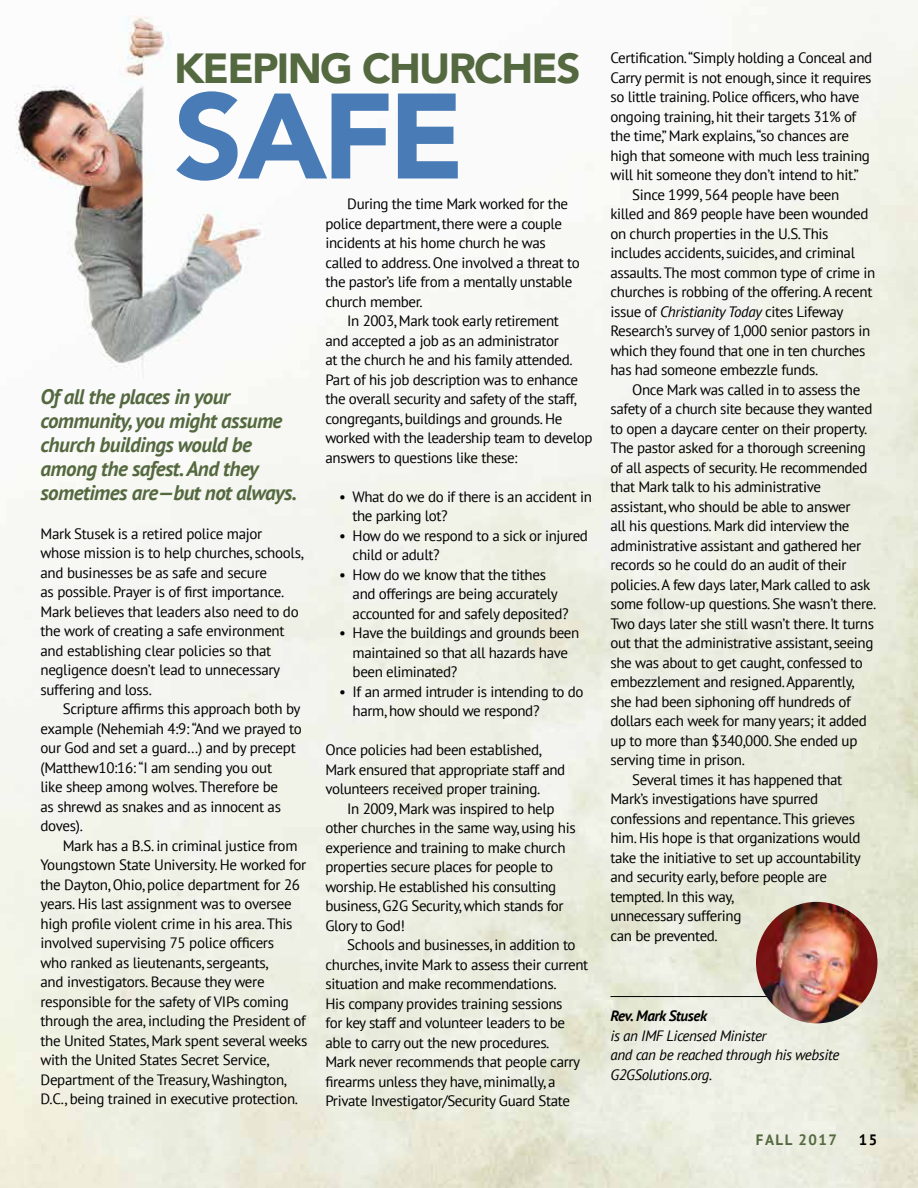
<style>
.page{position:relative;width:918px;height:1188px;background:#fff}
.page>*{position:absolute;margin:0;border:0;box-sizing:border-box;transform-origin:0 0}
.t1{font:900 120px "Avenir";color:#497cb6}
.t2{font:900 42px "Avenir";letter-spacing:-.04em;color:#556940}
.t3{font:italic 700 21px/24px "PT Sans";letter-spacing:-.025em;color:#556940}
.t4{font:15px/19.5px "PT Sans";letter-spacing:-.025em;color:#000}
.t5{font:italic 15px/19.5px "PT Sans";letter-spacing:-.025em;color:#000}
.t6{font:italic 700 15px "PT Sans";letter-spacing:-.025em;color:#000}
.t7{font:700 15px "PT Sans";letter-spacing:.1em;color:#556940}
.t8{font:700 15px "PT Sans";color:#000}
.s1{font-style:italic}
</style>
<div class="page">
<img style="left:0;top:0;width:918px;height:1188px">
<hr style="left:610px;top:996px;width:169px;height:1px;background:#000">
<img style="left:756px;top:902px;width:122px;height:121px;border-radius:61px">
<h2 class="t2" style="left:174px;top:32px;width:408px">KEEPING CHURCHES</h2>
<h1 class="t1" style="left:174px;top:34px;width:292px">SAFE</h1>
<h3 class="t3" style="left:40px;top:384px;width:258px">Of all the places in your community, you might assume church buildings would be among the safest. And they sometimes are—but not always.</h3>
<p class="t4" style="left:40px;top:523px;width:265px">Mark Stusek is a retired police major whose mission is to help churches, schools, and businesses be as safe and secure<br>as possible. Prayer is of first importance.<br>Mark believes that leaders also need to do the work of creating a safe environment and establishing clear policies so that negligence doesn’t lead to unnecessary suffering and loss.</p>
<p class="t4" style="left:40px;top:699px;width:263px;text-indent:22px">Scripture affirms this approach both by example (Nehemiah 4:9: “And we prayed to our God and set a guard…) and by precept (Matthew10:16: “I am sending you out<br>like sheep among wolves. Therefore be<br>as shrewd as snakes and as innocent as doves).</p>
<p class="t4" style="left:40px;top:835px;width:268px;text-indent:22px">Mark has a B.S. in criminal justice from Youngstown State University. He worked for the Dayton, Ohio, police department for 26 years. His last assignment was to oversee high profile violent crime in his area. This involved supervising 75 police officers<br>who ranked as lieutenants, sergeants,<br>and investigators. Because they were responsible for the safety of VIPs coming through the area, including the President of the United States, Mark spent several weeks with the United States Secret Service, Department of the Treasury, Washington, D.C., being trained in executive protection.</p>
<p class="t4" style="left:326px;top:194px;width:256px;text-indent:22px">During the time Mark worked for the police department, there were a couple incidents at his home church he was called to address. One involved a threat to the pastor’s life from a mentally unstable church member.</p>
<p class="t4" style="left:326px;top:311px;width:269px;text-indent:22px">In 2003, Mark took early retirement<br>and accepted a job as an administrator<br>at the church he and his family attended.<br>Part of his job description was to enhance the overall security and safety of the staff, congregants, buildings and grounds. He worked with the leadership team to develop answers to questions like these:</p>
<p class="t4" style="left:352px;top:486px;width:241px;text-indent:-13px">• What do we do if there is an accident in the parking lot?</p>
<p class="t4" style="left:353px;top:525px;width:237px;text-indent:-14px">• How do we respond to a sick or injured child or adult?</p>
<p class="t4" style="left:353px;top:564px;width:218px;text-indent:-14px">• How do we know that the tithes and offerings are being accurately accounted for and safely deposited?</p>
<p class="t4" style="left:353px;top:623px;width:228px;text-indent:-14px">• Have the buildings and grounds been maintained so that all hazards have been eliminated?</p>
<p class="t4" style="left:353px;top:681px;width:232px;text-indent:-14px">• If an armed intruder is intending to do harm, how should we respond?</p>
<p class="t4" style="left:326px;top:740px;width:241px">Once policies had been established,<br>Mark ensured that appropriate staff and volunteers received proper training.</p>
<p class="t4" style="left:326px;top:798px;width:252px;text-indent:22px">In 2009, Mark was inspired to help other churches in the same way, using his experience and training to make church properties secure places for people to worship. He established his consulting business, G2G Security, which stands for Glory to God!</p>
<p class="t4" style="left:326px;top:935px;width:264px;text-indent:22px">Schools and businesses, in addition to churches, invite Mark to assess their current situation and make recommendations.<br>His company provides training sessions<br>for key staff and volunteer leaders to be able to carry out the new procedures.<br>Mark never recommends that people carry firearms unless they have, minimally, a Private Investigator/Security Guard State</p>
<p class="t4" style="left:610px;top:48px;width:263px">Certification. “Simply holding a Conceal and</p>
<p class="t4" style="left:610px;top:67px;width:263px">Carry permit is not enough, since it requires</p>
<p class="t4" style="left:610px;top:87px;width:250px">so little training. Police officers, who have</p>
<p class="t4" style="left:610px;top:106px;width:247px">ongoing training, hit their targets 31% of</p>
<p class="t4" style="left:610px;top:126px;width:240px">the time,” Mark explains, “so chances are</p>
<p class="t4" style="left:610px;top:145px;width:261px">high that someone with much less training</p>
<p class="t4" style="left:610px;top:165px;width:250px">will hit someone they don’t intend to hit.”</p>
<p class="t4" style="left:632px;top:184px;width:209px">Since 1999, 564 people have been</p>
<p class="t4" style="left:610px;top:204px;width:260px">killed and 869 people have been wounded</p>
<p class="t4" style="left:610px;top:223px;width:220px">on church properties in the U.S. This</p>
<p class="t4" style="left:610px;top:243px;width:246px">includes accidents, suicides, and criminal</p>
<p class="t4" style="left:610px;top:262px;width:266px">assaults. The most common type of crime in</p>
<p class="t4" style="left:610px;top:282px;width:263px">churches is robbing of the offering. A recent</p>
<p class="t4" style="left:610px;top:301px;width:235px">issue of <span class="s1">Christianity Today</span> cites Lifeway</p>
<p class="t4" style="left:610px;top:321px;width:261px">Research’s survey of 1,000 senior pastors in</p>
<p class="t4" style="left:610px;top:340px;width:257px">which they found that one in ten churches</p>
<p class="t4" style="left:610px;top:360px;width:209px">has had someone embezzle funds.</p>
<p class="t4" style="left:632px;top:379px;width:230px">Once Mark was called in to assess the</p>
<p class="t4" style="left:610px;top:399px;width:263px">safety of a church site because they wanted</p>
<p class="t4" style="left:610px;top:418px;width:258px">to open a daycare center on their property.</p>
<p class="t4" style="left:610px;top:438px;width:257px">The pastor asked for a thorough screening</p>
<p class="t4" style="left:610px;top:457px;width:259px">of all aspects of security. He recommended</p>
<p class="t4" style="left:610px;top:477px;width:212px">that Mark talk to his administrative</p>
<p class="t4" style="left:610px;top:496px;width:242px">assistant, who should be able to answer</p>
<p class="t4" style="left:610px;top:516px;width:240px">all his questions. Mark did interview the</p>
<p class="t4" style="left:610px;top:535px;width:252px">administrative assistant and gathered her</p>
<p class="t4" style="left:610px;top:555px;width:238px">records so he could do an audit of their</p>
<p class="t4" style="left:610px;top:574px;width:261px">policies. A few days later, Mark called to ask</p>
<p class="t4" style="left:610px;top:594px;width:267px">some follow-up questions. She wasn’t there.</p>
<p class="t4" style="left:610px;top:613px;width:265px">Two days later she still wasn’t there. It turns</p>
<p class="t4" style="left:610px;top:633px;width:265px">out that the administrative assistant, seeing</p>
<p class="t4" style="left:610px;top:652px;width:254px">she was about to get caught, confessed to</p>
<p class="t4" style="left:610px;top:672px;width:245px">embezzlement and resigned. Apparently,</p>
<p class="t4" style="left:610px;top:691px;width:242px">she had been siphoning off hundreds of</p>
<p class="t4" style="left:610px;top:711px;width:258px">dollars each week for many years; it added</p>
<p class="t4" style="left:610px;top:730px;width:248px">up to more than $340,000. She ended up</p>
<p class="t4" style="left:610px;top:750px;width:136px">serving time in prison.</p>
<p class="t4" style="left:632px;top:769px;width:212px">Several times it has happened that</p>
<p class="t4" style="left:610px;top:789px;width:209px">Mark’s investigations have spurred</p>
<p class="t4" style="left:610px;top:808px;width:246px">confessions and repentance. This grieves</p>
<p class="t4" style="left:610px;top:828px;width:252px">him. His hope is that organizations would</p>
<p class="t4" style="left:610px;top:847px;width:252px">take the initiative to set up accountability</p>
<p class="t4" style="left:610px;top:867px;width:218px">and security early, before people are</p>
<p class="t4" style="left:610px;top:886px;width:125px">tempted. In this way,</p>
<p class="t4" style="left:610px;top:906px;width:132px">unnecessary suffering</p>
<p class="t4" style="left:610px;top:925px;width:109px">can be prevented.</p>
<p class="t6" style="left:610px;top:1006px;width:98px">Rev. Mark Stusek</p>
<p class="t5" style="left:610px;top:1025px;width:230px">is an IMF Licensed Minister<br>and can be reached through his website<br>G2GSolutions.org.</p>
<p class="t7" style="left:756px;top:1130px;width:83px">FALL 2017</p>
<p class="t8" style="left:859px;top:1130px;width:20px">15</p>
</div>
